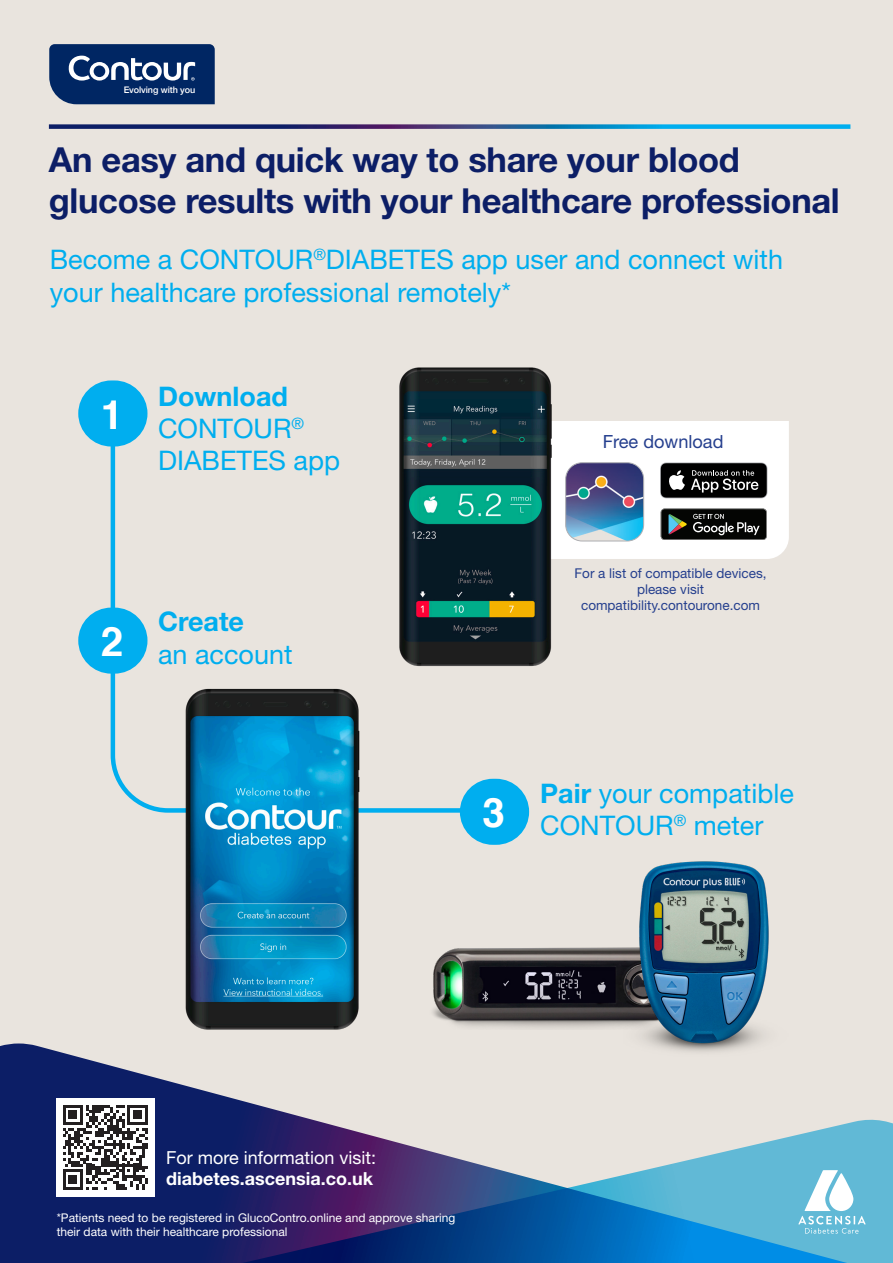
<style>
.page{position:relative;width:893px;height:1263px;background:#e9e4de}
.page>*{position:absolute;margin:0;border:0;box-sizing:border-box;transform-origin:0 0}
.t1{font:700 40.5px "Helvetica";color:#fff}
.t2{font:700 34.5px/41.4px "Helvetica Neue LT Std";letter-spacing:-.01em;color:#0c1e66}
.t3{font:27px/32.4px "Helvetica Neue LT Std";color:#00aeef}
.t4{font:18.15px "Helvetica Neue LT Std";color:#253f8e}
.t5{font:18px "Helvetica Neue LT Std";color:#fff}
.t6{font:700 18px "Helvetica Neue LT Std";color:#fff}
.t7{font:13.5px/16.2px "Helvetica Neue LT Std";color:#253f8e;text-align:center}
.t8{font:12px/14.4px "Helvetica Neue LT Std";color:#fff}
.t9{font:500 9px "Helvetica Neue";letter-spacing:-.01em;color:#fff}
.s1{font-weight:700}
</style>
<div class="page">
<svg style="left:108px;top:381px;width:391px;height:433px"></svg>
<svg style="left:0;top:1043px;width:287px;height:70px"></svg>
<svg style="left:0;top:1113px;width:893px;height:150px"></svg>
<svg style="left:49px;top:124px;width:801px;height:5px;background:#2a65a0"></svg>
<img style="left:432px;top:947px;width:191px;height:82px">
<img style="left:183px;top:674px;width:179px;height:370px">
<svg style="left:49px;top:44px;width:166px;height:60px;background:#224377"></svg>
<svg style="left:798px;top:1170px;width:68px;height:63px;background:#98d1e4"></svg>
<div style="left:78px;top:380px;width:69px;height:66px;background:#00aeef;border-radius:33px"></div>
<div style="left:78px;top:608px;width:69px;height:66px;background:#00aeef;border-radius:33px"></div>
<div style="left:460px;top:779px;width:69px;height:66px;background:#00aeef;border-radius:33px"></div>
<img style="left:623px;top:861px;width:146px;height:191px">
<svg style="left:554px;top:421px;width:235px;height:138px;background:#b1b7bf"></svg>
<img style="left:398px;top:367px;width:156px;height:314px">
<div style="left:56px;top:1098px;width:99px;height:98px;background:#fff"></div>
<svg style="left:63px;top:1105px;width:85px;height:85px"></svg>
<p class="t9" style="left:124px;top:83px;width:73px">Evolving with you</p>
<p class="t2" style="left:49px;top:138px;width:792px">An easy and quick way to share your blood glucose results with your healthcare professional</p>
<p class="t3" style="left:50px;top:243px;width:735px">Become a CONTOUR<sup>®</sup>DIABETES app user and connect with your healthcare professional remotely*</p>
<p class="t1" style="left:101px;top:382px;width:24px">1</p>
<p class="t3" style="left:158px;top:379px;width:184px"><span class="s1">Download<br></span>CONTOUR<sup>®<br></sup>DIABETES app</p>
<p class="t1" style="left:101px;top:609px;width:24px">2</p>
<p class="t3" style="left:158px;top:605px;width:136px"><span class="s1">Create<br></span>an account</p>
<p class="t4" style="left:603px;top:431px;width:122px">Free download</p>
<p class="t7" style="left:574px;top:565px;width:194px">For a list of compatible devices, please visit</p>
<p class="t7" style="left:581px;top:597px;width:180px">compatibility.contourone.com</p>
<p class="t1" style="left:482px;top:780px;width:24px">3</p>
<p class="t3" style="left:540px;top:776px;width:255px"><span class="s1">Pair</span> your compatible<br>CONTOUR<sup>®</sup> meter</p>
<p class="t5" style="left:166px;top:1147px;width:212px">For more information visit:</p>
<p class="t6" style="left:166px;top:1168px;width:208px">diabetes.ascensia.co.uk</p>
<p class="t8" style="left:57px;top:1210px;width:400px">*Patients need to be registered in GlucoContro.online and approve sharing their data with their healthcare professional</p>
</div>
